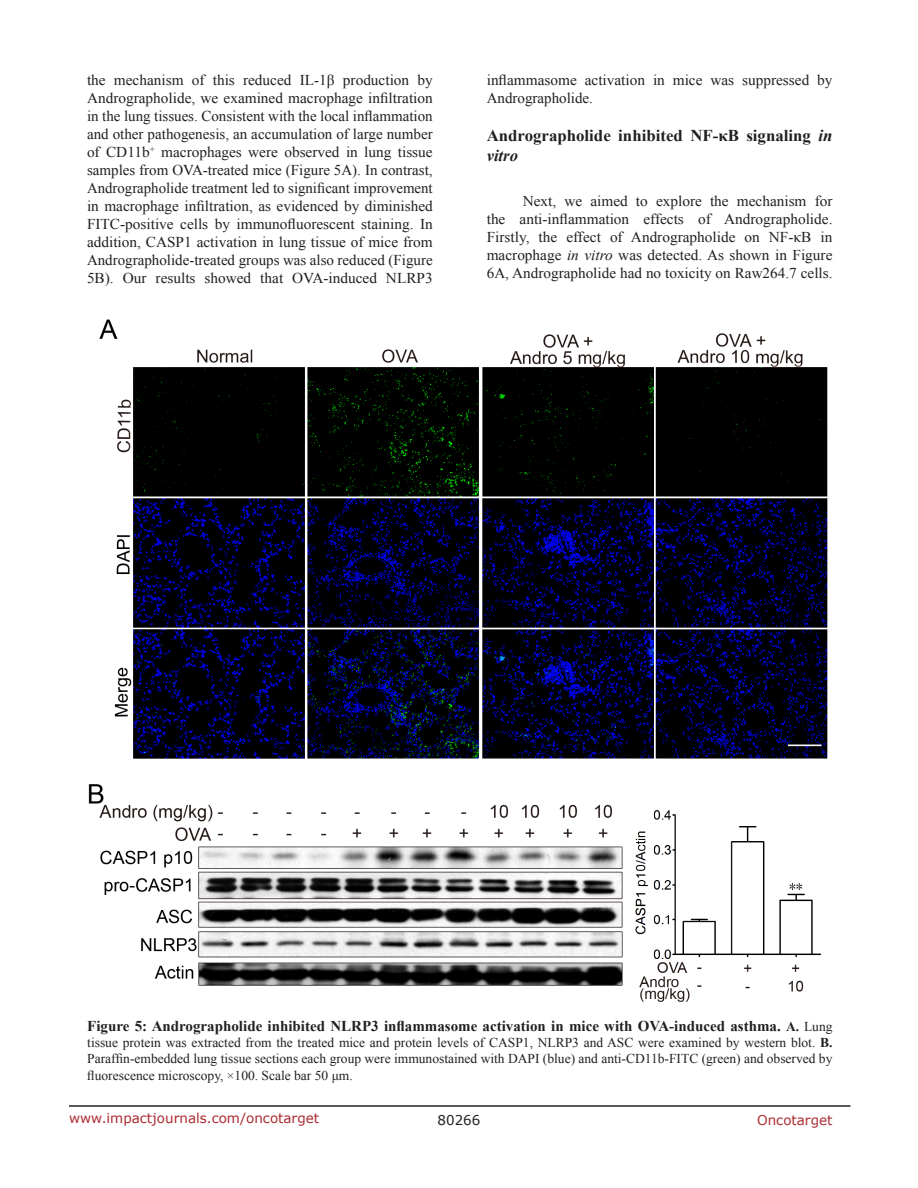
<style>
.page{position:relative;width:918px;height:1188px;background:#fff}
.page>*{position:absolute;margin:0;border:0;box-sizing:border-box;transform-origin:0 0}
.SubHeading{font:700 16.5px/19.8px "Times New Roman";color:#221f22}
.BodyText{font:15px/18px "Times New Roman";color:#231f20;text-align:justify}
.BodyText-2{font:15px/18px "Times New Roman";color:#221f22}
.FigureText{font:700 15px "Times New Roman";color:#221f22}
.FigureText-2{font:13.5px/16.2px "Times New Roman";color:#221f22;text-align:justify}
.t1{font:13.5px "Verdana";color:#ac2b31}
.t2{font:13.5px "Verdana";color:#221f22}
.s1{color:#221f22}
.s2{color:#231f20}
.s3{font-style:italic}
.s4{font-size:13.5px}
.s5{font-weight:400;font-size:13.5px}
.s6{font-weight:700}
</style>
<div class="page">
<hr style="left:69px;top:1105px;width:781px;height:2px;background:#231f20">
<img style="left:88px;top:319px;width:740px;height:683px">
<p class="BodyText" style="left:87px;top:71px;width:347px">the mechanism of this reduced IL-1β production by Andrographolide, we examined macrophage infiltration in the lung tissues. Consistent with the local inflammation and other pathogenesis, an accumulation of large number of CD11b<sup>+</sup> macrophages were observed in lung tissue samples from OVA-treated mice (Figure 5A). In contrast, Andrographolide treatment led to significant improvement in macrophage infiltration, as evidenced by diminished FITC-positive cells by immunofluorescent staining. In addition, CASP1 activation in lung tissue of mice from Andrographolide-treated groups was also reduced (Figure 5B). <span class="s1">Our results showed that OVA-</span>induced <span class="s1">NLRP3</span></p>
<p class="BodyText-2" style="left:487px;top:71px;width:347px">inflammasome activation in mice was suppressed <span class="s2">by<br>Andrographolide</span>.</p>
<p class="SubHeading" style="left:487px;top:125px;width:347px">Andrographolide inhibited NF-κB signaling <span class="s3">in vitro</span></p>
<p class="BodyText-2" style="left:487px;top:192px;width:347px;text-align:justify;text-indent:36px">Next, we aimed to explore the mechanism for the anti-inflammation effects of <span class="s2">Andrographolide</span>.<br>Firstly, the effect of <span class="s2">Andrographolide</span> on NF-κB in macrophage <span class="s3">in vitro</span> was detected. As shown in Figure 6A, <span class="s2">Andrographolide had no toxicity on Raw264.7 cells.</span></p>
<p class="FigureText" style="left:87px;top:1016px;width:747px">Figure 5: Andrographolide inhibited NLRP3 inflammasome activation in mice with OVA-induced asthma. <span class="s4">A.</span> <span class="s5">Lung</span></p>
<p class="FigureText-2" style="left:87px;top:1034px;width:747px">tissue protein was extracted from the treated mice and protein levels of CASP1, NLRP3 and ASC were examined by western blot. <span class="s6">B.<br></span>Paraffin-embedded lung tissue sections each group were immunostained with DAPI (blue) and anti-CD11b-FITC (green) and observed by fluorescence microscopy, ×100. Scale bar 50 μm.</p>
<p class="t1" style="left:69px;top:1109px;width:252px">www.impactjournals.com/oncotarget</p>
<p class="t2" style="left:438px;top:1111px;width:44px">80266</p>
<p class="t1" style="left:757px;top:1111px;width:77px">Oncotarget</p>
</div>
